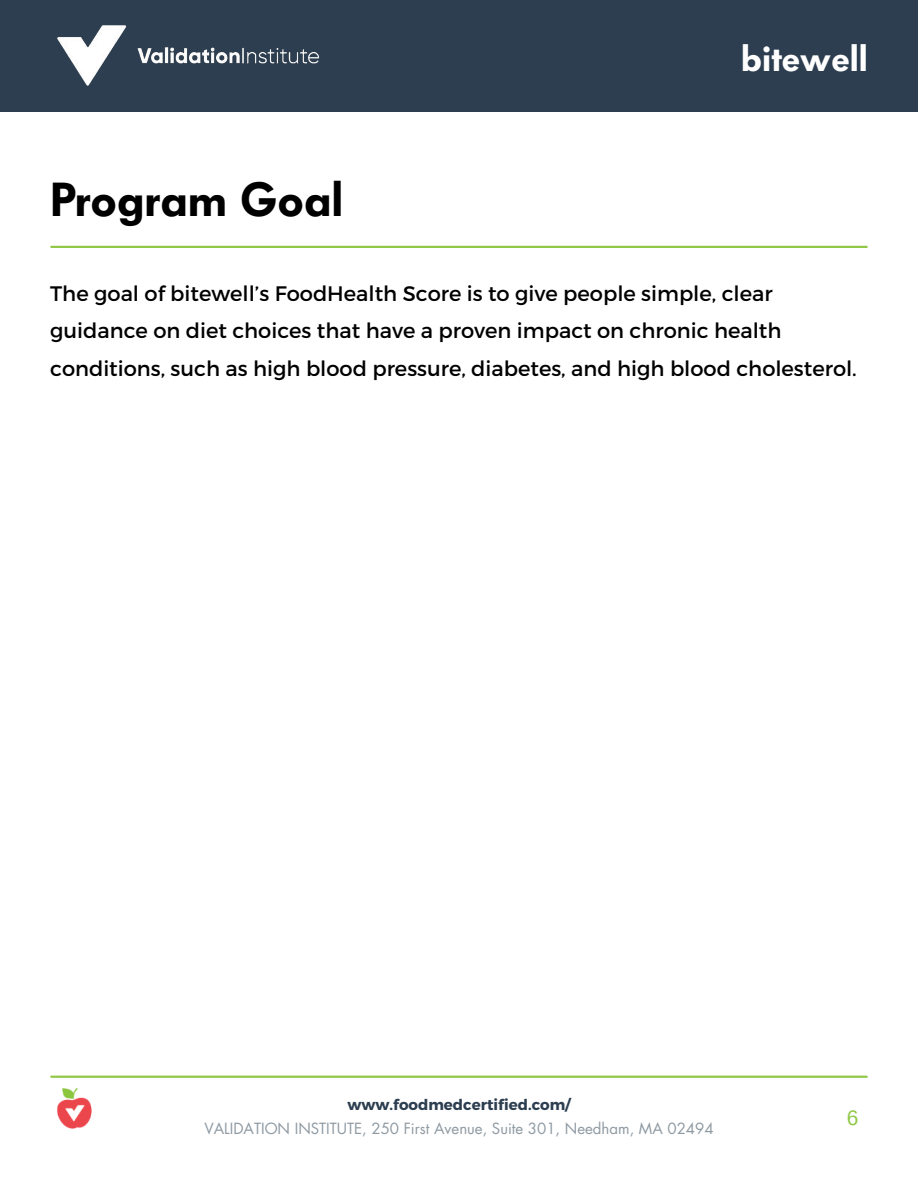
<style>
.page{position:relative;width:918px;height:1188px;background:#fff}
.page>*{position:absolute;margin:0;border:0;box-sizing:border-box;transform-origin:0 0}
.t1{font:600 47.25px "Futura BQ";color:#000}
.t2{font:600 36px "Futura BQ";color:#fff}
.t3{font:21px/37.2px "Montserrat";color:#000}
.t4{font:21px "Arimo";color:#92c849}
.t5{font:15px "Futura LT";color:#8e99a2}
.t6{font:700 15px "Montserrat";color:#2c3e50}
</style>
<div class="page">
<div style="left:0;top:0;width:918px;height:112px;background:#2c3e50"></div>
<img style="left:57px;top:25px;width:263px;height:61px">
<hr style="left:51px;top:246px;width:816px;height:2px;background:#92c849">
<hr style="left:51px;top:1076px;width:816px;height:2px;background:#92c849">
<img style="left:57px;top:1088px;width:35px;height:41px">
<h1 class="t1" style="left:50px;top:172px;width:295px">Program Goal</h1>
<h2 class="t2" style="left:741px;top:38px;width:128px">bitewell</h2>
<p class="t3" style="left:50px;top:274px;width:808px">The goal of bitewell’s FoodHealth Score is to give people simple, clear guidance on diet choices that have a proven impact on chronic health conditions, such as high blood pressure, diabetes, and high blood cholesterol.</p>
<p class="t6" style="left:347px;top:1095px;width:225px">www.foodmedcertified.com/</p>
<p class="t5" style="left:204px;top:1119px;width:511px">VALIDATION INSTITUTE, 250 First Avenue, Suite 301, Needham, MA 02494</p>
<p class="t4" style="left:847px;top:1106px;width:13px">6</p>
</div>
